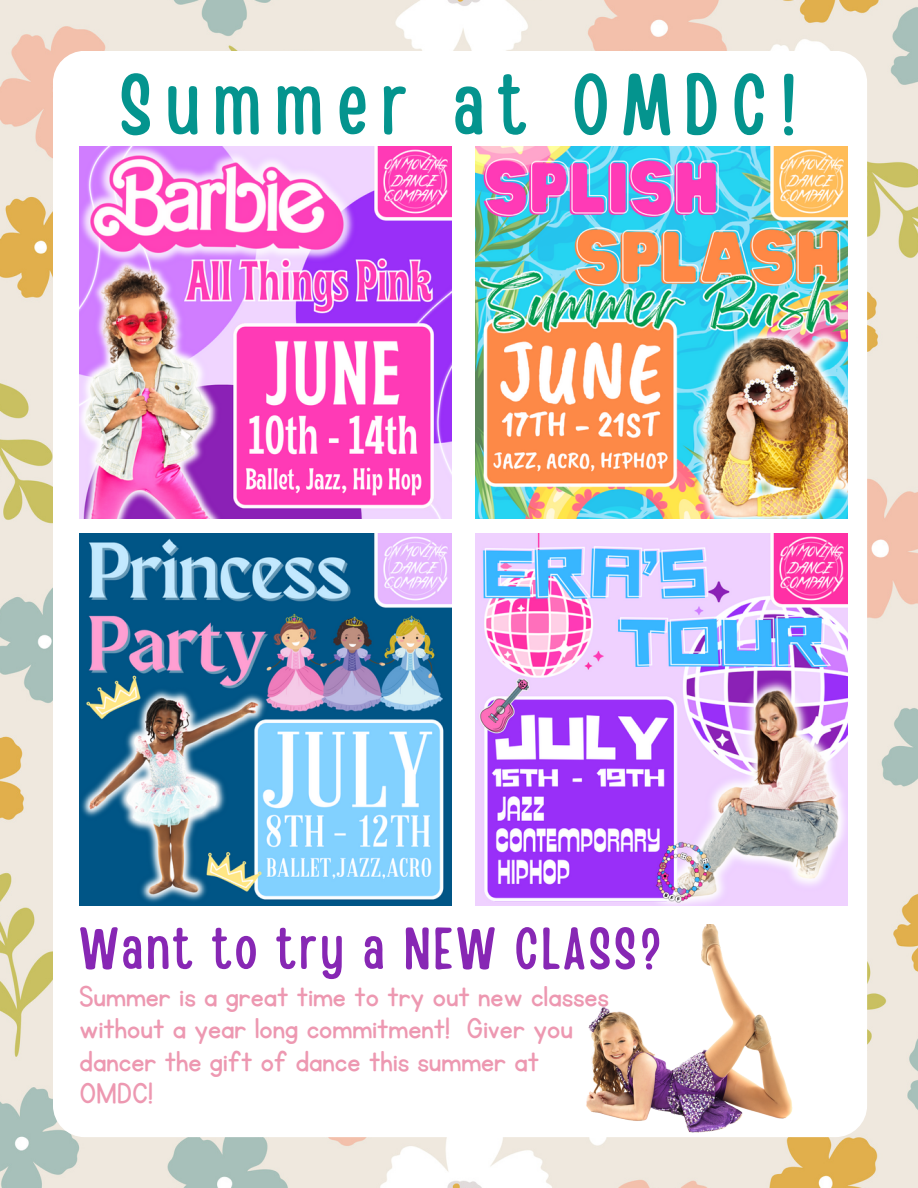
<style>
.page{position:relative;width:918px;height:1188px;background:#fff}
.page>*{position:absolute;margin:0;border:0;box-sizing:border-box;transform-origin:0 0}
.t1{font:85.95px "Handy Casual Condensed";letter-spacing:.155em;color:#04948e}
.t2{font:58.8px "Handy Casual Condensed";letter-spacing:.055em;color:#8727b4}
.t3{font:33.6px/32.7px "KG Primary Penmanship";color:#ed98b1}
</style>
<div class="page">
<img style="left:0;top:0;width:918px;height:1188px">
<div style="left:53px;top:51px;width:814px;height:1086px;background:#fff;border-radius:32px"></div>
<img style="left:80px;top:146px;width:372px;height:373px">
<img style="left:475px;top:533px;width:373px;height:373px">
<img style="left:475px;top:146px;width:373px;height:373px">
<img style="left:80px;top:533px;width:372px;height:373px">
<img style="left:586px;top:925px;width:257px;height:212px">
<h2 class="t1" style="left:120px;top:49px;width:679px">Summer at OMDC!</h2>
<p class="t2" style="left:80px;top:910px;width:582px">Want to try a NEW CLASS?</p>
<p class="t3" style="left:80px;top:981px;width:531px">Summer is a great time to try out new classes without a year long commitment! Giver you dancer the gift of dance this summer at<br>OMDC!</p>
</div>
